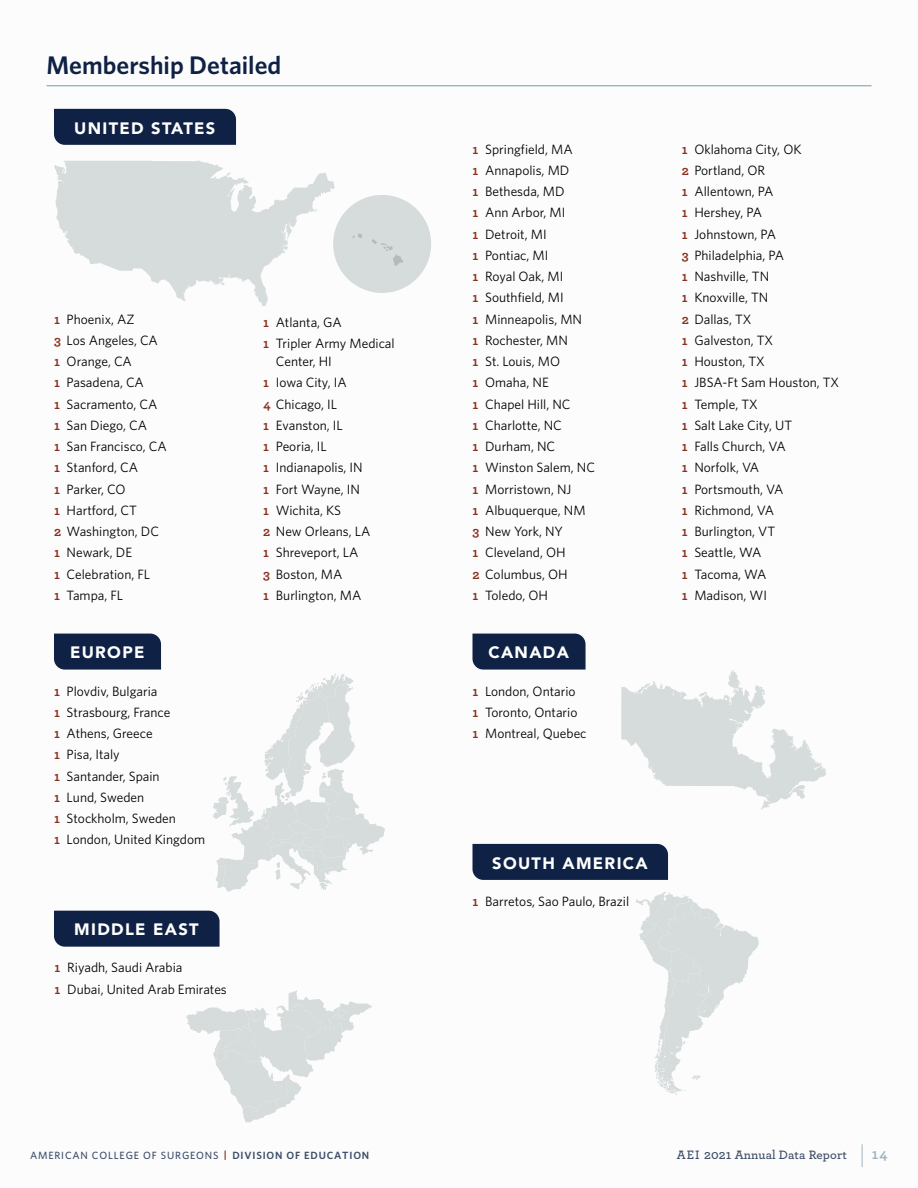
<style>
.page{position:relative;width:918px;height:1188px;background:#fff}
.page>*{position:absolute;margin:0;border:0;box-sizing:border-box;transform-origin:0 0}
.t1{font:600 25.5px "Whitney";color:#0f2144}
.t2{font:900 16.5px "Avenir";letter-spacing:.08em;color:#fff}
.t3{font:700 15px "Archer";color:#a1b5c0}
.t4{font:13.5px/21.3px "Whitney";color:#000}
.t5{font:600 12.75px "Archer";letter-spacing:.01em;color:#3f4e69}
.t6{font:500 10.5px "Whitney";letter-spacing:.08em;color:#3f4e69}
.s1{font-family:"Archer";font-weight:700;color:#8a2f1d}
.s2{font-weight:600;color:#8a2f1d}
.s3{font-weight:600}
.s4{font-size:13.5px}
</style>
<div class="page">
<svg style="left:862px;top:1144px;width:1px;height:23px"></svg>
<svg style="left:335px;top:195px;width:96px;height:98px;fill:#d6dbdb"></svg>
<svg style="left:352px;top:234px;width:10px;height:4px"></svg>
<svg style="left:372px;top:239px;width:31px;height:27px"></svg>
<svg style="left:54px;top:160px;width:281px;height:146px"></svg>
<svg style="left:621px;top:670px;width:205px;height:140px"></svg>
<svg style="left:636px;top:892px;width:123px;height:203px"></svg>
<svg style="left:212px;top:673px;width:173px;height:219px"></svg>
<svg style="left:186px;top:990px;width:186px;height:132px"></svg>
<div style="left:54px;top:109px;width:182px;height:36px;background:#0f2144"></div>
<div style="left:54px;top:634px;width:107px;height:36px;background:#0f2144"></div>
<div style="left:472px;top:634px;width:114px;height:36px;background:#0f2144"></div>
<div style="left:54px;top:911px;width:166px;height:36px;background:#0f2144"></div>
<div style="left:472px;top:844px;width:196px;height:36px;background:#0f2144"></div>
<hr style="left:46px;top:85px;width:826px;height:1px;background:#8aa3b0">
<h1 class="t1" style="left:46px;top:49px;width:236px">Membership Detailed</h1>
<p class="t2" style="left:74px;top:114px;width:143px">UNITED STATES</p>
<p class="t4" style="left:54px;top:308px;width:114px"><span class="s1">1</span> Phoenix, AZ<br><span class="s1">3</span> Los Angeles, CA<br><span class="s1">1</span> Orange, CA<br><span class="s1">1</span> Pasadena, CA<br><span class="s1">1</span> Sacramento, CA<br><span class="s1">1</span> San Diego, CA<br><span class="s1">1</span> San Francisco, CA<br><span class="s1">1</span> Stanford, CA<br><span class="s1">1</span> Parker, CO<br><span class="s1">1</span> Hartford, CT<br><span class="s1">2</span> Washington, DC<br><span class="s1">1</span> Newark, DE<br><span class="s1">1</span> Celebration, FL<br><span class="s1">1</span> Tampa, FL</p>
<p class="t4" style="left:263px;top:311px;width:133px"><span class="s1">1</span> Atlanta, GA<br><span class="s1">1</span> Tripler Army Medical</p>
<p class="t4" style="left:263px;top:350px;width:109px;text-indent:13px">Center, HI<br><span class="s1">1</span> Iowa City, IA<br><span class="s1">4</span> Chicago, IL<br><span class="s1">1</span> Evanston, IL<br><span class="s1">1</span> Peoria, IL<br><span class="s1">1</span> Indianapolis, IN<br><span class="s1">1</span> Fort Wayne, IN<br><span class="s1">1</span> Wichita, KS<br><span class="s1">2</span> New Orleans, LA<br><span class="s1">1</span> Shreveport, LA<br><span class="s1">3</span> Boston, MA<br><span class="s1">1</span> Burlington, MA</p>
<p class="t4" style="left:472px;top:138px;width:124px"><span class="s1">1</span> Springfield, MA<br><span class="s1">1</span> Annapolis, MD<br><span class="s1">1</span> Bethesda, MD<br><span class="s1">1</span> Ann Arbor, MI<br><span class="s1">1</span> Detroit, MI<br><span class="s1">1</span> Pontiac, MI<br><span class="s1">1</span> Royal Oak, MI<br><span class="s1">1</span> Southfield, MI<br><span class="s1">1</span> Minneapolis, MN<br><span class="s1">1</span> Rochester, MN<br><span class="s1">1</span> St. Louis, MO<br><span class="s1">1</span> Omaha, NE<br><span class="s1">1</span> Chapel Hill, NC<br><span class="s1">1</span> Charlotte, NC<br><span class="s1">1</span> Durham, NC<br><span class="s1">1</span> Winston Salem, NC<br><span class="s1">1</span> Morristown, NJ<br><span class="s1">1</span> Albuquerque, NM<br><span class="s1">3</span> New York, NY<br><span class="s1">1</span> Cleveland, OH<br><span class="s1">2</span> Columbus, OH<br><span class="s1">1</span> Toledo, OH</p>
<p class="t4" style="left:682px;top:138px;width:159px"><span class="s1">1</span> Oklahoma City, OK<br><span class="s1">2</span> Portland, OR<br><span class="s1">1</span> Allentown, PA<br><span class="s1">1</span> Hershey, PA<br><span class="s1">1</span> Johnstown, PA<br><span class="s1">3</span> Philadelphia, PA<br><span class="s1">1</span> Nashville, TN<br><span class="s1">1</span> Knoxville, TN<br><span class="s1">2</span> Dallas, TX<br><span class="s1">1</span> Galveston, TX<br><span class="s1">1</span> Houston, TX<br><span class="s1">1</span> JBSA-Ft Sam Houston, TX<br><span class="s1">1</span> Temple, TX<br><span class="s1">1</span> Salt Lake City, UT<br><span class="s1">1</span> Falls Church, VA<br><span class="s1">1</span> Norfolk, VA<br><span class="s1">1</span> Portsmouth, VA<br><span class="s1">1</span> Richmond, VA<br><span class="s1">1</span> Burlington, VT<br><span class="s1">1</span> Seattle, WA<br><span class="s1">1</span> Tacoma, WA<br><span class="s1">1</span> Madison, WI</p>
<p class="t2" style="left:70px;top:638px;width:76px">EUROPE</p>
<p class="t2" style="left:488px;top:638px;width:82px">CANADA</p>
<p class="t4" style="left:54px;top:680px;width:153px"><span class="s1">1</span> Plovdiv, Bulgaria<br><span class="s1">1</span> Strasbourg, France<br><span class="s1">1</span> Athens, Greece<br><span class="s1">1</span> Pisa, Italy<br><span class="s1">1</span> Santander, Spain<br><span class="s1">1</span> Lund, Sweden<br><span class="s1">1</span> Stockholm, Sweden<br><span class="s1">1</span> London, United Kingdom</p>
<p class="t2" style="left:74px;top:916px;width:126px">MIDDLE EAST</p>
<p class="t4" style="left:55px;top:957px;width:174px"><span class="s1">1</span> Riyadh, Saudi Arabia<br><span class="s1">1</span> Dubai, United Arab Emirates</p>
<p class="t4" style="left:472px;top:680px;width:116px"><span class="s1">1</span> London, Ontario<br><span class="s1">1</span> Toronto, Ontario<br><span class="s1">1</span> Montreal, Quebec</p>
<p class="t2" style="left:492px;top:849px;width:157px">SOUTH AMERICA</p>
<p class="t4" style="left:472px;top:890px;width:158px"><span class="s1">1</span> Barretos, Sao Paulo, Brazil</p>
<p class="t6" style="left:30px;top:1148px;width:341px">AMERICAN COLLEGE OF SURGEONS <span class="s2">|</span> <span class="s3">DIVISION OF EDUCATION</span></p>
<p class="t5" style="left:677px;top:1145px;width:171px">AEI <span class="s4">2021</span> Annual Data Report</p>
<p class="t3" style="left:872px;top:1142px;width:17px">14</p>
</div>
